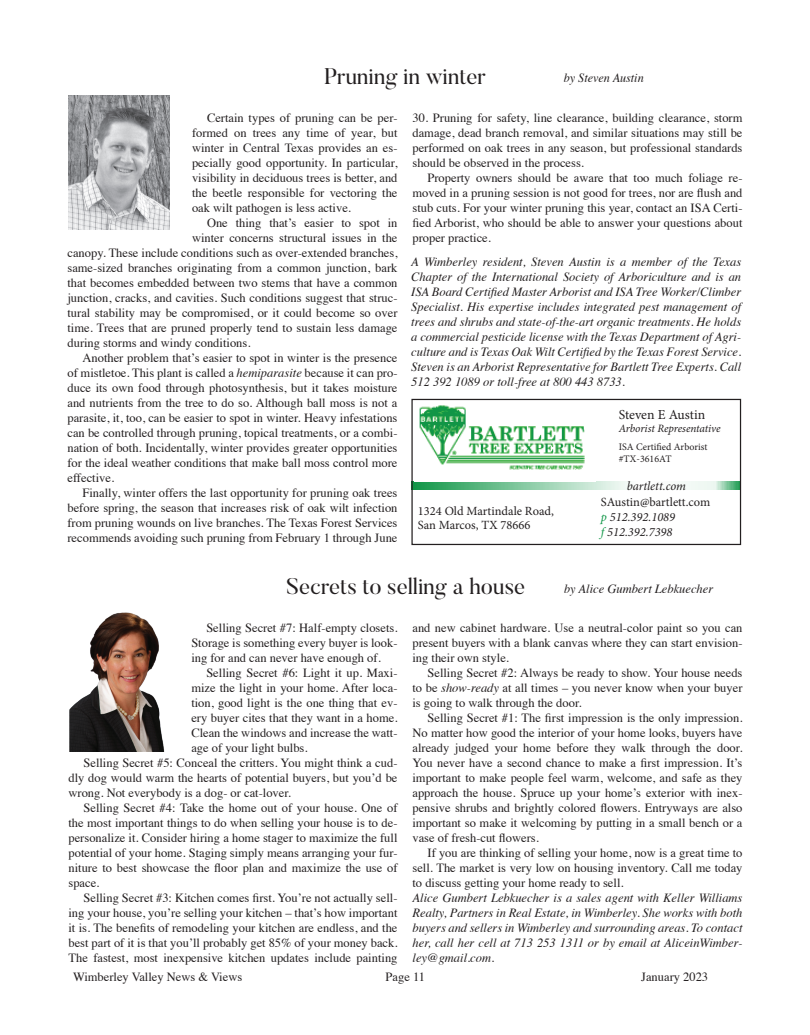
<style>
.page{position:relative;width:810px;height:1035px;background:#fff}
.page>*{position:absolute;margin:0;border:0;box-sizing:border-box;transform-origin:0 0}
.Title_Butler{font:22.5px "Butler";color:#231f20}
.t1{font:13.75px "Minion Pro";letter-spacing:-.005em;color:#231f20}
.Col__Body{font:12.5px/15px "Times";color:#231f20;text-align:justify}
.Bio{font:italic 12.5px/15px "Times";color:#231f20;text-align:justify}
.t2{font:italic 12.5px/15.2px "Minion Pro";color:#231f20}
.t3{font:12.5px/14.2px "Minion Pro";color:#231f20}
.By_Line{font:italic 12.5px "Times";color:#231f20}
.t4{font:italic 11.25px "Minion Pro";letter-spacing:-.01em;color:#231f20}
.t5{font:10px/12px "Minion Pro";color:#231f20}
.s1{font-style:italic}
.s2{font-style:normal}
.s3{color:#109647}
</style>
<div class="page">
<img style="left:68px;top:96px;width:102px;height:134px">
<svg style="left:413px;top:481px;width:326px;height:8px"></svg>
<div style="left:411px;top:399px;width:330px;height:146px;border:1px solid #231f20"></div>
<img style="left:419px;top:405px;width:166px;height:65px">
<img style="left:69px;top:612px;width:96px;height:139px">
<p class="Title_Butler" style="left:324px;top:62px;width:163px">Pruning in winter</p>
<p class="By_Line" style="left:564px;top:67px;width:81px">by Steven Austin</p>
<p class="Col__Body" style="left:192px;top:109px;width:207px;text-indent:15px">Certain types of pruning can be per&shy;formed on trees any time of year, but winter in Central Texas provides an es&shy;pecially good opportunity. In particular, visibility in deciduous trees is better, and the beetle responsible for vectoring the oak wilt pathogen is less active.</p>
<p class="Col__Body" style="left:207px;top:214px;width:192px">One thing that’s easier to spot in</p>
<p class="Col__Body" style="left:192px;top:229px;width:207px">winter concerns structural issues in the</p>
<p class="Col__Body" style="left:68px;top:244px;width:332px">canopy. These include conditions such as over-extended branches,</p>
<p class="Col__Body" style="left:68px;top:259px;width:332px">same-sized branches originating from a common junction, bark</p>
<p class="Col__Body" style="left:68px;top:274px;width:332px">that becomes embedded between two stems that have a common</p>
<p class="Col__Body" style="left:68px;top:289px;width:331px">junction, cracks, and cavities. Such conditions suggest that struc-</p>
<p class="Col__Body" style="left:68px;top:304px;width:332px">tural stability may be compromised, or it could become so over</p>
<p class="Col__Body" style="left:68px;top:319px;width:332px">time. Trees that are pruned properly tend to sustain less damage</p>
<p class="Col__Body" style="left:68px;top:334px;width:184px">during storms and windy conditions.</p>
<p class="Col__Body" style="left:68px;top:349px;width:332px;text-indent:15px">Another problem that’s easier to spot in winter is the presence of mistletoe. This plant is called a <span class="s1">hemiparasite</span> because it can pro&shy;duce its own food through photosynthesis, but it takes moisture and nutrients from the tree to do so. Although ball moss is not a parasite, it, too, can be easier to spot in winter. Heavy infestations can be controlled through pruning, topical treatments, or a combi&shy;nation of both. Incidentally, winter provides greater opportunities for the ideal weather conditions that make ball moss control more effective.</p>
<p class="Col__Body" style="left:68px;top:484px;width:332px;text-indent:15px">Finally, winter offers the last opportunity for pruning oak trees before spring, the season that increases risk of oak wilt infection from pruning wounds on live branches. The Texas Forest Services recommends avoiding such pruning from February 1 through June</p>
<p class="Col__Body" style="left:412px;top:109px;width:332px">30. Pruning for safety, line clearance, building clearance, storm damage, dead branch removal, and similar situations may still be performed on oak trees in any season, but professional standards should be observed in the process.</p>
<p class="Col__Body" style="left:412px;top:169px;width:332px;text-indent:15px">Property owners should be aware that too much foliage re&shy;moved in a pruning session is not good for trees, nor are flush and stub cuts. For your winter pruning this year, contact an ISA Certi&shy;fied Arborist, who should be able to answer your questions about proper practice.</p>
<p class="Bio" style="left:411px;top:253px;width:332px">A Wimberley resident, Steven Austin is a member of the Texas Chapter of the International Society of Arboriculture and is an ISA Board Certified Master Arborist and ISA Tree Worker/Climber Specialist. His expertise includes integrated pest management of trees and shrubs and state-of-the-art organic treatments. He holds a commercial pesticide license with the Texas Department of Agri&shy;culture and is Texas Oak Wilt Certified by the Texas Forest Service.<br>Steven is an Arborist Representative for Bartlett Tree Experts. Call 512 392 1089 or toll-free at 800 443 8733.</p>
<p class="t1" style="left:619px;top:405px;width:88px">Steven E Austin</p>
<p class="t4" style="left:619px;top:421px;width:103px">Arborist Representative</p>
<p class="t5" style="left:619px;top:441px;width:90px">ISA Certified Arborist #TX-3616AT</p>
<p class="t2" style="left:627px;top:478px;width:61px">bartlett.com</p>
<p class="t3" style="left:418px;top:504px;width:138px">1324 Old Martindale Road,<br>San Marcos, TX 78666</p>
<p class="t2" style="left:601px;top:494px;width:111px"><span class="s2">SAustin@bartlett.com </span><span class="s3">p</span> 512.392.1089<br><span class="s3">f</span> 512.392.7398</p>
<p class="Title_Butler" style="left:286px;top:572px;width:240px">Secrets to selling a house</p>
<p class="Col__Body" style="left:191px;top:619px;width:208px;text-indent:15px">Selling Secret #7: Half-empty closets.<br>Storage is something every buyer is look&shy;ing for and can never have enough of.</p>
<p class="Col__Body" style="left:191px;top:664px;width:208px;text-indent:15px">Selling Secret #6: Light it up. Maxi&shy;mize the light in your home. After loca&shy;tion, good light is the one thing that ev&shy;ery buyer cites that they want in a home.<br>Clean the windows and increase the watt&shy;age of your light bulbs.</p>
<p class="Col__Body" style="left:69px;top:754px;width:330px;text-indent:15px">Selling Secret #5: Conceal the critters. You might think a cud&shy;dly dog would warm the hearts of potential buyers, but you’d be wrong. Not everybody is a dog- or cat-lover.</p>
<p class="Col__Body" style="left:69px;top:799px;width:330px;text-indent:15px">Selling Secret #4: Take the home out of your house. One of the most important things to do when selling your house is to de&shy;personalize it. Consider hiring a home stager to maximize the full potential of your home. Staging simply means arranging your fur&shy;niture to best showcase the floor plan and maximize the use of space.</p>
<p class="Col__Body" style="left:69px;top:889px;width:330px;text-indent:15px">Selling Secret #3: Kitchen comes first. You’re not actually sell&shy;ing your house, you’re selling your kitchen – that’s how important it is. The benefits of remodeling your kitchen are endless, and the best part of it is that you’ll probably get 85% of your money back.<br>The fastest, most inexpensive kitchen updates include painting</p>
<p class="By_Line" style="left:564px;top:578px;width:151px">by Alice Gumbert Lebkuecher</p>
<p class="Col__Body" style="left:412px;top:619px;width:332px">and new cabinet hardware. Use a neutral-color paint so you can present buyers with a blank canvas where they can start envision&shy;ing their own style.</p>
<p class="Col__Body" style="left:412px;top:664px;width:332px;text-indent:15px">Selling Secret #2: Always be ready to show. Your house needs to be <span class="s1">show-ready</span> at all times – you never know when your buyer is going to walk through the door.</p>
<p class="Col__Body" style="left:412px;top:709px;width:332px;text-indent:15px">Selling Secret #1: The first impression is the only impression.<br>No matter how good the interior of your home looks, buyers have already judged your home before they walk through the door.<br>You never have a second chance to make a first impression. It’s important to make people feel warm, welcome, and safe as they approach the house. Spruce up your home’s exterior with inex&shy;pensive shrubs and brightly colored flowers. Entryways are also important so make it welcoming by putting in a small bench or a vase of fresh-cut flowers.</p>
<p class="Col__Body" style="left:412px;top:844px;width:332px;text-indent:15px">If you are thinking of selling your home, now is a great time to sell. The market is very low on housing inventory. Call me today to discuss getting your home ready to sell.</p>
<p class="Bio" style="left:413px;top:890px;width:331px">Alice Gumbert Lebkuecher is a sales agent with Keller Williams Realty, Partners in Real Estate, in Wimberley. She works with both buyers and sellers in Wimberley and surrounding areas. To contact her, call her cell at 713 253 1311 or by email at AliceinWimber&shy;ley@gmail.com.</p>
<p class="Col__Body" style="left:73px;top:969px;width:171px">Wimberley Valley News &amp; Views</p>
<p class="Col__Body" style="left:386px;top:969px;width:41px">Page 11</p>
<p class="Col__Body" style="left:641px;top:969px;width:68px">January 2023</p>
</div>
